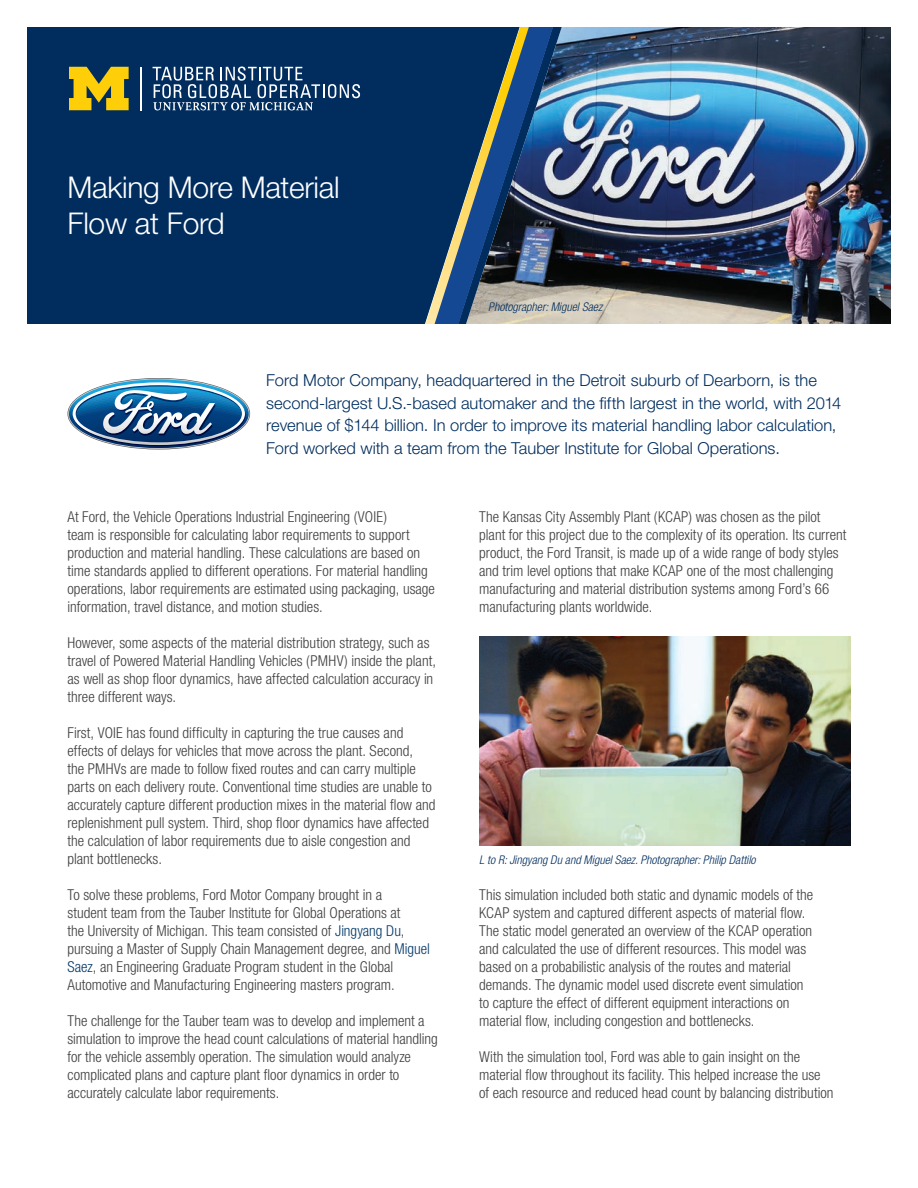
<style>
.page{position:relative;width:918px;height:1188px;background:#fff}
.page>*{position:absolute;margin:0;border:0;box-sizing:border-box;transform-origin:0 0}
.t1{font:300 30px/36px "Helvetica Neue";letter-spacing:-.01em;color:#fff}
.t2{font:300 16.5px/22.5px "Helvetica Neue";color:#002d5e}
.t3{font:300 condensed 15px/18px "Helvetica Neue";color:#3e3e3f}
.t4{font:italic 300 condensed 12px "Helvetica Neue";color:#002d5e}
.s1{color:#043968}
</style>
<div class="page">
<img style="left:562px;top:27px;width:329px;height:297px">
<svg style="left:69px;top:379px;width:180px;height:69px"></svg>
<div style="left:27px;top:27px;width:535px;height:297px;background:#002d5e"></div>
<img style="left:425px;top:27px;width:128px;height:297px">
<svg style="left:69px;top:67px;width:60px;height:43px;background:#bca41e"></svg>
<svg style="left:153px;top:67px;width:207px;height:43px;background:#395c82"></svg>
<hr style="left:141px;top:67px;width:1px;height:43px;background:#fff">
<img style="left:479px;top:636px;width:371px;height:210px">
<h1 class="t1" style="left:68px;top:169px;width:274px">Making More Material<br>Flow at Ford</h1>
<p class="t4" style="left:488px;top:300px;width:115px">Photographer: Miguel Saez</p>
<p class="t2" style="left:266px;top:369px;width:577px">Ford Motor Company, headquartered in the Detroit suburb of Dearborn, is the second-largest U.S.-based automaker and the fifth largest in the world, with 2014 revenue of $144 billion. In order to improve its material handling labor calculation, Ford worked with a team from the Tauber Institute for Global Operations.</p>
<p class="t3" style="left:68px;top:508px;width:369px">At Ford, the Vehicle Operations Industrial Engineering (VOIE)<br>team is responsible for calculating labor requirements to support production and material handling. These calculations are based on time standards applied to different operations. For material handling operations, labor requirements are estimated using packaging, usage information, travel distance, and motion studies.</p>
<p class="t3" style="left:68px;top:634px;width:370px">However, some aspects of the material distribution strategy, such as travel of Powered Material Handling Vehicles (PMHV) inside the plant, as well as shop floor dynamics, have affected calculation accuracy in three different ways.</p>
<p class="t3" style="left:68px;top:724px;width:369px">First, VOIE has found difficulty in capturing the true causes and effects of delays for vehicles that move across the plant. Second,<br>the PMHVs are made to follow fixed routes and can carry multiple parts on each delivery route. Conventional time studies are unable to accurately capture different production mixes in the material flow and replenishment pull system. Third, shop floor dynamics have affected the calculation of labor requirements due to aisle congestion and plant bottlenecks.</p>
<p class="t3" style="left:68px;top:886px;width:364px">To solve these problems, Ford Motor Company brought in a<br>student team from the Tauber Institute for Global Operations at<br>the University of Michigan. This team consisted of <span class="s1">Jingyang Du</span>, pursuing a Master of Supply Chain Management degree, and <span class="s1">Miguel Saez</span>, an Engineering Graduate Program student in the Global Automotive and Manufacturing Engineering masters program.</p>
<p class="t3" style="left:68px;top:1012px;width:372px">The challenge for the Tauber team was to develop and implement a simulation to improve the head count calculations of material handling for the vehicle assembly operation. The simulation would analyze complicated plans and capture plant floor dynamics in order to accurately calculate labor requirements.</p>
<p class="t3" style="left:479px;top:508px;width:369px">The Kansas City Assembly Plant (KCAP) was chosen as the pilot plant for this project due to the complexity of its operation. Its current product, the Ford Transit, is made up of a wide range of body styles and trim level options that make KCAP one of the most challenging manufacturing and material distribution systems among Ford’s 66 manufacturing plants worldwide.</p>
<p class="t4" style="left:479px;top:853px;width:278px">L to R: Jingyang Du and Miguel Saez. Photographer: Philip Dattilo</p>
<p class="t3" style="left:479px;top:886px;width:336px">This simulation included both static and dynamic models of the KCAP system and captured different aspects of material flow.<br>The static model generated an overview of the KCAP operation and calculated the use of different resources. This model was based on a probabilistic analysis of the routes and material demands. The dynamic model used discrete event simulation to capture the effect of different equipment interactions on material flow, including congestion and bottlenecks.</p>
<p class="t3" style="left:479px;top:1048px;width:356px">With the simulation tool, Ford was able to gain insight on the material flow throughout its facility. This helped increase the use of each resource and reduced head count by balancing distribution</p>
</div>
